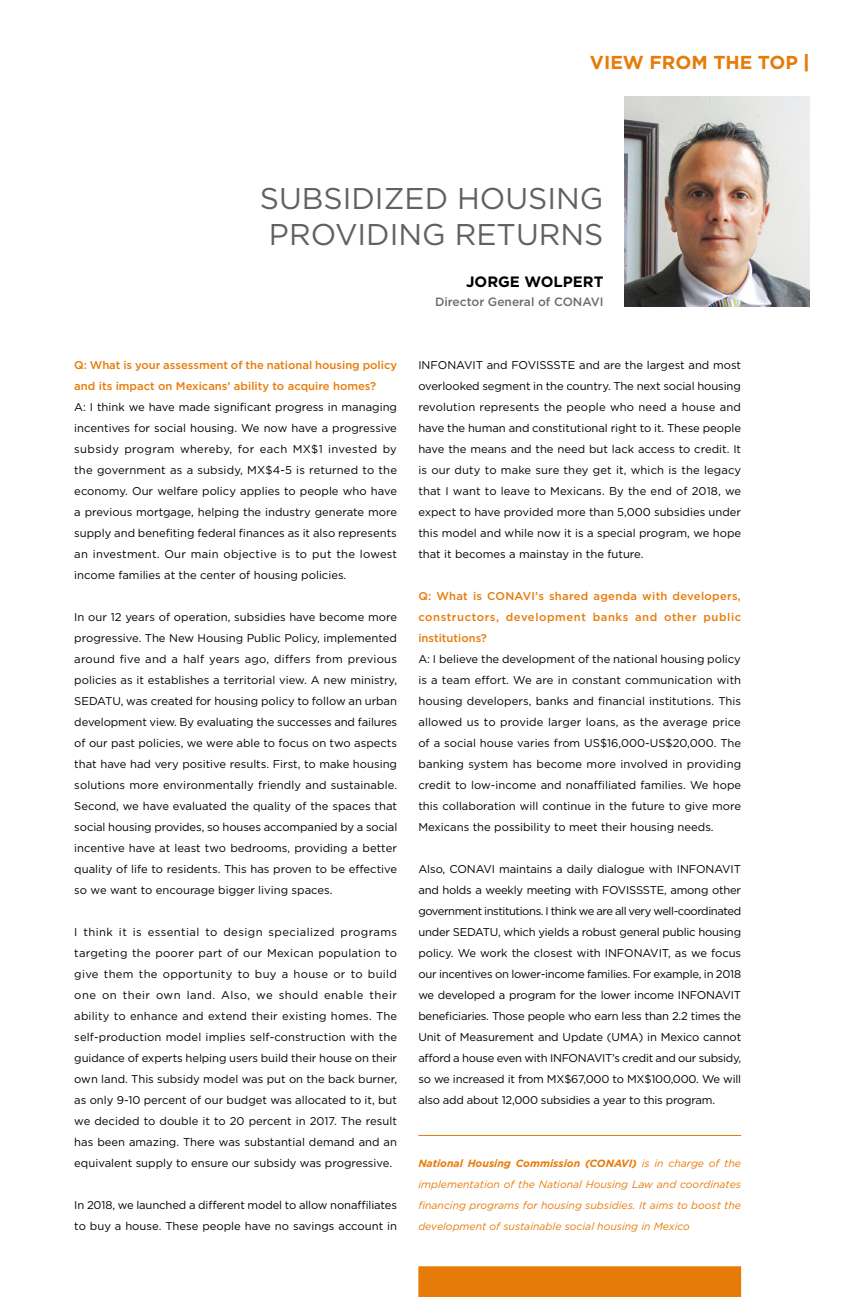
<style>
.page{position:relative;width:864px;height:1297px;background:#fff}
.page>*{position:absolute;margin:0;border:0;box-sizing:border-box;transform-origin:0 0}
.t1{font:30px/36px "Gotham";color:#606161;text-align:center}
.t2{font:700 18.75px "Gotham";color:#e77b09}
.t3{font:700 15px "Gotham";color:#000}
.t4{font:500 12px "Gotham";color:#6b6d6d}
.t5{font:11.25px/21px "Gotham";color:#000;text-align:justify}
.t6{font:500 11.25px/21px "Gotham";color:#e77b09}
.t7{font:italic 10.5px/21px "Gotham";color:#e77b09;text-align:justify}
.s1{font-weight:900}
.s2{font-weight:700}
</style>
<div class="page">
<img style="left:624px;top:96px;width:185px;height:210px">
<hr style="left:418px;top:1135px;width:322px;height:1px;background:#e77b09">
<div style="left:418px;top:1266px;width:322px;height:31px;background:#e77b09"></div>
<h2 class="t2" style="left:589px;top:50px;width:221px">VIEW FROM THE TOP <span class="s1">|</span></h2>
<h1 class="t1" style="left:260px;top:180px;width:345px">SUBSIDIZED HOUSING<br>PROVIDING RETURNS</h1>
<h3 class="t3" style="left:466px;top:271px;width:139px">JORGE WOLPERT</h3>
<p class="t4" style="left:435px;top:294px;width:170px">Director General of CONAVI</p>
<p class="t6" style="left:74px;top:354px;width:324px">Q: What is your assessment of the national housing policy and its impact on Mexicans’ ability to acquire homes?</p>
<p class="t5" style="left:74px;top:396px;width:324px">A: I think we have made significant progress in managing incentives for social housing. We now have a progressive subsidy program whereby, for each MX$1 invested by the government as a subsidy, MX$4-5 is returned to the economy. Our welfare policy applies to people who have a previous mortgage, helping the industry generate more supply and benefiting federal finances as it also represents an investment. Our main objective is to put the lowest income families at the center of housing policies.</p>
<p class="t5" style="left:74px;top:606px;width:324px">In our 12 years of operation, subsidies have become more progressive. The New Housing Public Policy, implemented around five and a half years ago, differs from previous policies as it establishes a territorial view. A new ministry, SEDATU, was created for housing policy to follow an urban development view. By evaluating the successes and failures of our past policies, we were able to focus on two aspects that have had very positive results. First, to make housing solutions more environmentally friendly and sustainable.<br>Second, we have evaluated the quality of the spaces that social housing provides, so houses accompanied by a social incentive have at least two bedrooms, providing a better quality of life to residents. This has proven to be effective so we want to encourage bigger living spaces.</p>
<p class="t5" style="left:74px;top:921px;width:324px">I think it is essential to design specialized programs targeting the poorer part of our Mexican population to give them the opportunity to buy a house or to build one on their own land. Also, we should enable their ability to enhance and extend their existing homes. The self-production model implies self-construction with the guidance of experts helping users build their house on their own land. This subsidy model was put on the back burner, as only 9-10 percent of our budget was allocated to it, but we decided to double it to 20 percent in 2017. The result has been amazing. There was substantial demand and an equivalent supply to ensure our subsidy was progressive.</p>
<p class="t5" style="left:74px;top:1194px;width:324px">In 2018, we launched a different model to allow nonaffiliates to buy a house. These people have no savings account in</p>
<p class="t5" style="left:418px;top:354px;width:324px">INFONAVIT and FOVISSSTE and are the largest and most overlooked segment in the country. The next social housing revolution represents the people who need a house and have the human and constitutional right to it. These people have the means and the need but lack access to credit. It is our duty to make sure they get it, which is the legacy that I want to leave to Mexicans. By the end of 2018, we expect to have provided more than 5,000 subsidies under this model and while now it is a special program, we hope that it becomes a mainstay in the future.</p>
<p class="t6" style="left:418px;top:586px;width:324px;text-align:justify">Q: What is CONAVI’s shared agenda with developers, constructors, development banks and other public institutions?</p>
<p class="t5" style="left:418px;top:648px;width:324px">A: I believe the development of the national housing policy is a team effort. We are in constant communication with housing developers, banks and financial institutions. This allowed us to provide larger loans, as the average price of a social house varies from US$16,000-US$20,000. The banking system has become more involved in providing credit to low-income and nonaffiliated families. We hope this collaboration will continue in the future to give more Mexicans the possibility to meet their housing needs.</p>
<p class="t5" style="left:418px;top:858px;width:324px">Also, CONAVI maintains a daily dialogue with INFONAVIT and holds a weekly meeting with FOVISSSTE, among other government institutions. I think we are all very well-coordinated under SEDATU, which yields a robust general public housing policy. We work the closest with INFONAVIT, as we focus our incentives on lower-income families. For example, in 2018 we developed a program for the lower income INFONAVIT beneficiaries. Those people who earn less than 2.2 times the Unit of Measurement and Update (UMA) in Mexico cannot afford a house even with INFONAVIT’s credit and our subsidy, so we increased it from MX$67,000 to MX$100,000. We will also add about 12,000 subsidies a year to this program.</p>
<p class="t7" style="left:418px;top:1153px;width:324px"><span class="s2">National Housing Commission (CONAVI)</span> is in charge of the implementation of the National Housing Law and coordinates financing programs for housing subsidies. It aims to boost the development of sustainable social housing in Mexico</p>
</div>
